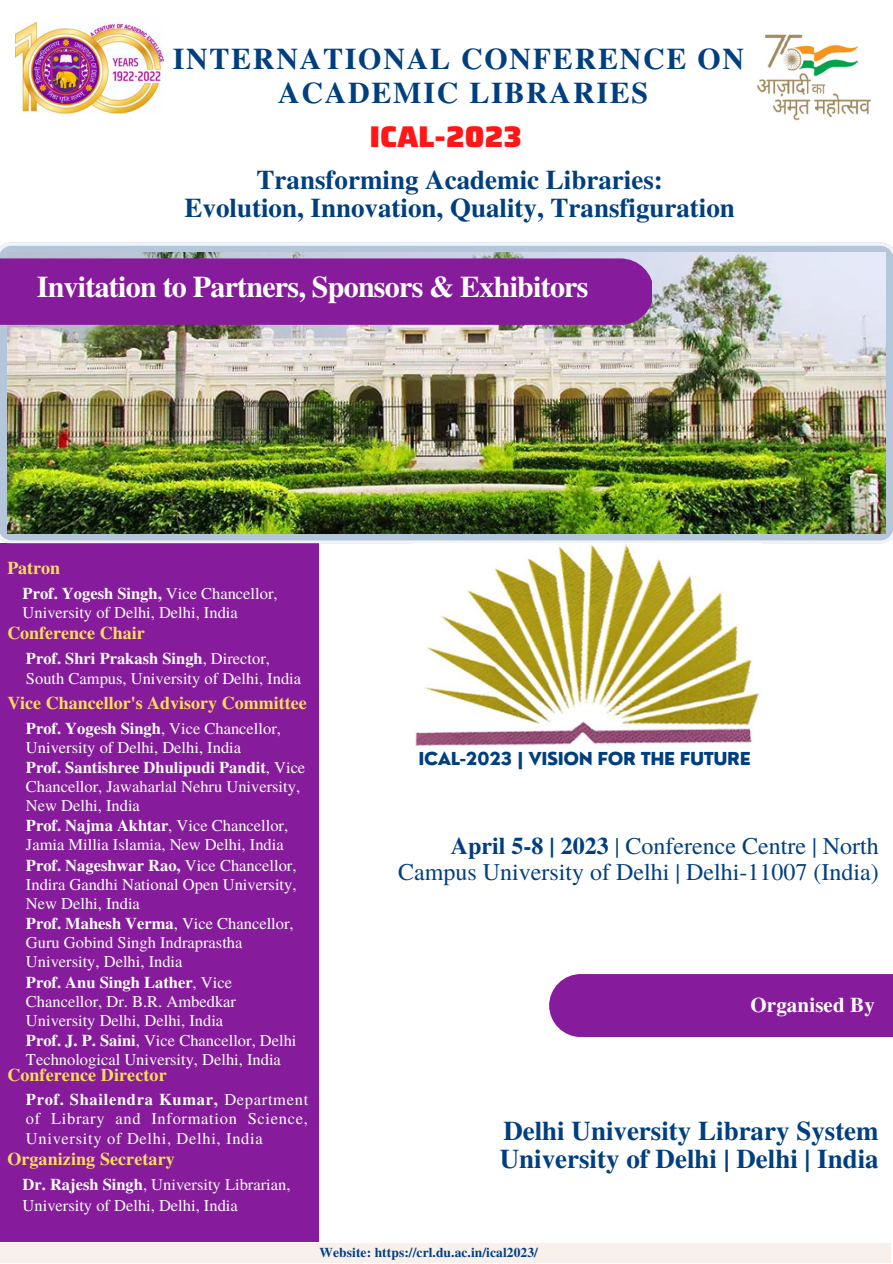
<style>
.page{position:relative;width:893px;height:1264px;background:#fff}
.page>*{position:absolute;margin:0;border:0;box-sizing:border-box;transform-origin:0 0}
.t1{font:700 30px/33.8px "Te X Gyre Termes";letter-spacing:.06em;color:#003f7f;text-align:center}
.t2{font:700 30px "Te X Gyre Termes";letter-spacing:-.025em;color:#fff}
.t3{font:900 30px "Saira";letter-spacing:.005em;color:#ff1616}
.t4{font:700 27px/28px "Te X Gyre Termes";color:#003f7f}
.t5{font:24px/25.8px "Te X Gyre Termes";color:#003f7f;text-align:right}
.t6{font:700 21px "Te X Gyre Termes";letter-spacing:.005em;color:#fff}
.t7{font:700 18px "Te X Gyre Termes";color:#ffde59}
.t8{font:800 17.4px "Nourd";letter-spacing:-.025em;color:#003f7f}
.t9{font:16.5px/19.5px "Te X Gyre Termes";color:#fff}
.t10{font:700 13.5px "Te X Gyre Termes";letter-spacing:.005em;color:#003f7f}
.s1{font-weight:700}
</style>
<div class="page">
<img style="left:16px;top:22px;width:147px;height:91px">
<img style="left:756px;top:34px;width:115px;height:87px">
<div style="left:0;top:543px;width:318px;height:698px;background:#861c9b"></div>
<svg style="left:0;top:242px;width:892px;height:302px"></svg>
<img style="left:7px;top:252px;width:878px;height:281px">
<img style="left:413px;top:543px;width:348px;height:203px">
<div style="left:549px;top:974px;width:343px;height:63px;background:#861c9b"></div>
<div style="left:0;top:1243px;width:890px;height:19px;background:#faf0eb"></div>
<div style="left:0;top:258px;width:651px;height:67px;background:#861c9b"></div>
<h1 class="t1" style="left:173px;top:41px;width:573px">INTERNATIONAL CONFERENCE ON<br>ACADEMIC LIBRARIES</h1>
<h1 class="t3" style="left:370px;top:113px;width:153px">ICAL-2023</h1>
<h2 class="t4" style="left:184px;top:165px;width:552px;text-align:center">Transforming Academic Libraries:<br>Evolution, Innovation, Quality, Transfiguration</h2>
<h1 class="t2" style="left:37px;top:263px;width:553px">Invitation to Partners, Sponsors &amp; Exhibitors</h1>
<p class="t7" style="left:7px;top:553px;width:54px">Patron</p>
<p class="t9" style="left:23px;top:583px;width:256px;line-height:19px"><span class="s1">Prof. Yogesh Singh,</span> Vice Chancellor,<br>University of Delhi, Delhi, India</p>
<p class="t7" style="left:7px;top:619px;width:139px">Conference Chair</p>
<p class="t9" style="left:26px;top:647px;width:277px;line-height:20.2px"><span class="s1">Prof. Shri Prakash Singh</span>, Director,<br>South Campus, University of Delhi, India</p>
<p class="t7" style="left:7px;top:688px;width:301px">Vice Chancellor's Advisory Committee</p>
<p class="t9" style="left:26px;top:717px;width:281px"><span class="s1">Prof. Yogesh Singh</span>, Vice Chancellor, University of Delhi, Delhi, India<br><span class="s1">Prof. Santishree Dhulipudi Pandit</span>, Vice Chancellor, Jawaharlal Nehru University, New Delhi, India<br><span class="s1">Prof. Najma Akhtar</span>, Vice Chancellor, Jamia Millia Islamia, New Delhi, India <span class="s1">Prof. Nageshwar Rao,</span> Vice Chancellor, Indira Gandhi National Open University, New Delhi, India<br><span class="s1">Prof. Mahesh Verma</span>, Vice Chancellor, Guru Gobind Singh Indraprastha University, Delhi, India<br><span class="s1">Prof. Anu Singh Lather</span>, Vice Chancellor, Dr. B.R. Ambedkar University Delhi, Delhi, India<br><span class="s1">Prof. J. P. Saini</span>, Vice Chancellor, Delhi Technological University, Delhi, India</p>
<p class="t7" style="left:7px;top:1061px;width:161px">Conference Director</p>
<p class="t9" style="left:26px;top:1089px;width:284px;line-height:19px;text-align:justify"><span class="s1">Prof. Shailendra Kumar,</span> Department of Library and Information Science, University of Delhi, Delhi, India</p>
<p class="t7" style="left:7px;top:1144px;width:169px">Organizing Secretary</p>
<p class="t9" style="left:23px;top:1173px;width:269px;line-height:20.2px"><span class="s1">Dr. Rajesh Singh</span>, University Librarian,<br>University of Delhi, Delhi, India</p>
<p class="t8" style="left:418px;top:747px;width:334px">ICAL-2023 | VISION FOR THE FUTURE</p>
<h3 class="t5" style="left:398px;top:832px;width:482px"><span class="s1">April 5-8 | 2023</span> | Conference Centre | North<br>Campus University of Delhi | Delhi-11007 (India)</h3>
<p class="t6" style="left:750px;top:989px;width:126px">Organised By</p>
<h2 class="t4" style="left:499px;top:1115px;width:380px">Delhi University Library System<br>University of Delhi | Delhi | India</h2>
<p class="t10" style="left:319px;top:1242px;width:220px">Website: https://crl.du.ac.in/ical2023/</p>
</div>
